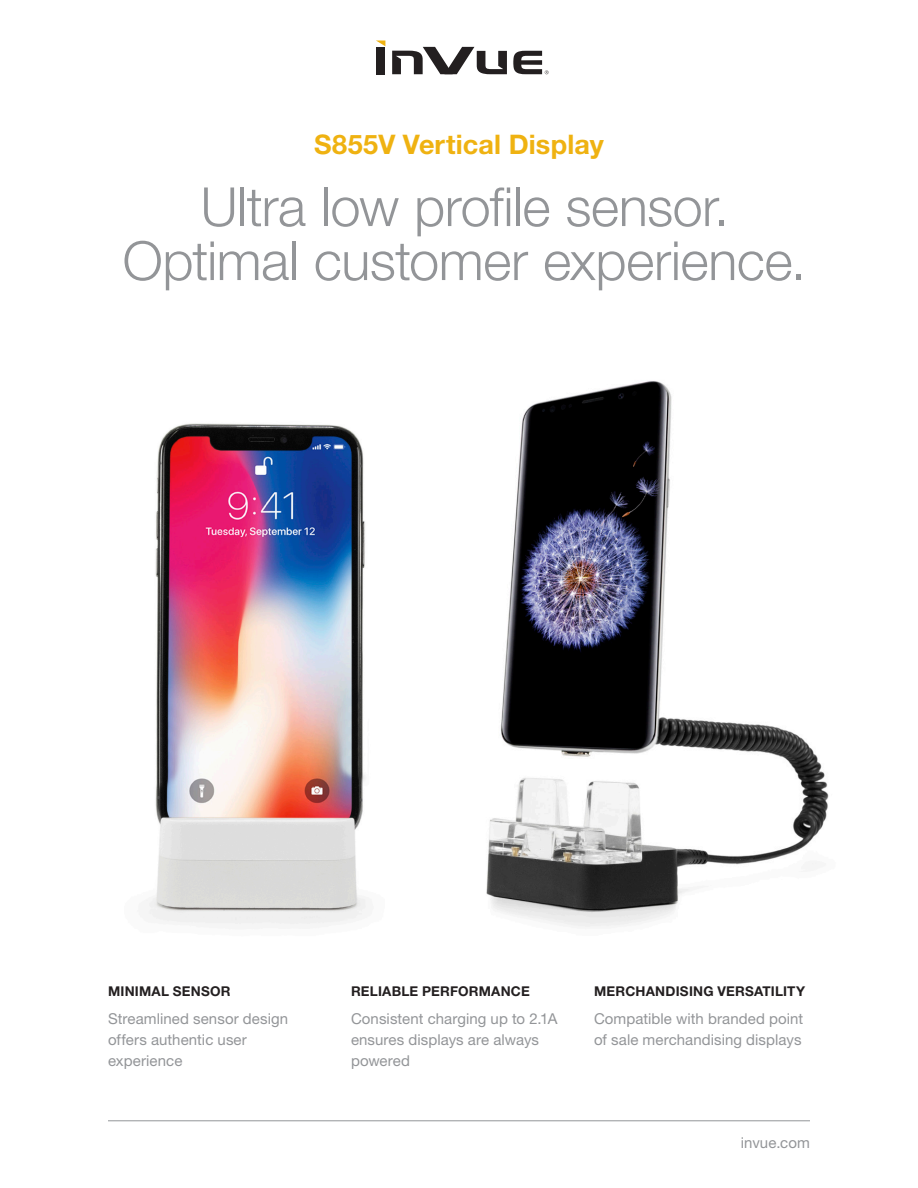
<style>
.page{position:relative;width:918px;height:1188px;background:#fff}
.page>*{position:absolute;margin:0;border:0;box-sizing:border-box;transform-origin:0 0}
.t1{font:300 54px/54px "Helvetica Neue LT Std";letter-spacing:-.01em;color:#939598;text-align:center}
.t2{font:700 27px "Helvetica Neue LT Std";letter-spacing:.005em;color:#efb211}
.t3{font:15px/21px "Helvetica Neue LT Std";letter-spacing:.005em;color:#939598}
.Section_Headings{font:700 13.5px "Helvetica Neue LT Std";letter-spacing:.015em;color:#231f20}
</style>
<div class="page">
<hr style="left:108px;top:1121px;width:702px;height:1px;background:#939598">
<div style="left:376px;top:47px;width:9px;height:27px;background:#231f20"></div>
<svg style="left:392px;top:47px;width:115px;height:27px"></svg>
<svg style="left:376px;top:40px;width:9px;height:6px"></svg>
<svg style="left:513px;top:51px;width:36px;height:23px"></svg>
<img style="left:146px;top:423px;width:220px;height:502px">
<img style="left:486px;top:381px;width:343px;height:546px">
<p class="t2" style="left:314px;top:128px;width:291px">S855V Vertical Display</p>
<p class="t1" style="left:123px;top:179px;width:685px">Ultra low profile sensor.<br>Optimal customer experience.</p>
<p class="Section_Headings" style="left:108px;top:983px;width:124px">MINIMAL SENSOR</p>
<p class="t3" style="left:108px;top:1008px;width:182px">Streamlined sensor design offers authentic user experience</p>
<p class="Section_Headings" style="left:351px;top:983px;width:180px">RELIABLE PERFORMANCE</p>
<p class="t3" style="left:351px;top:1008px;width:208px">Consistent charging up to 2.1A ensures displays are always powered</p>
<p class="Section_Headings" style="left:594px;top:983px;width:213px">MERCHANDISING VERSATILITY</p>
<p class="t3" style="left:594px;top:1008px;width:211px">Compatible with branded point of sale merchandising displays</p>
<p class="t3" style="left:741px;top:1131px;width:71px">invue.com</p>
</div>
